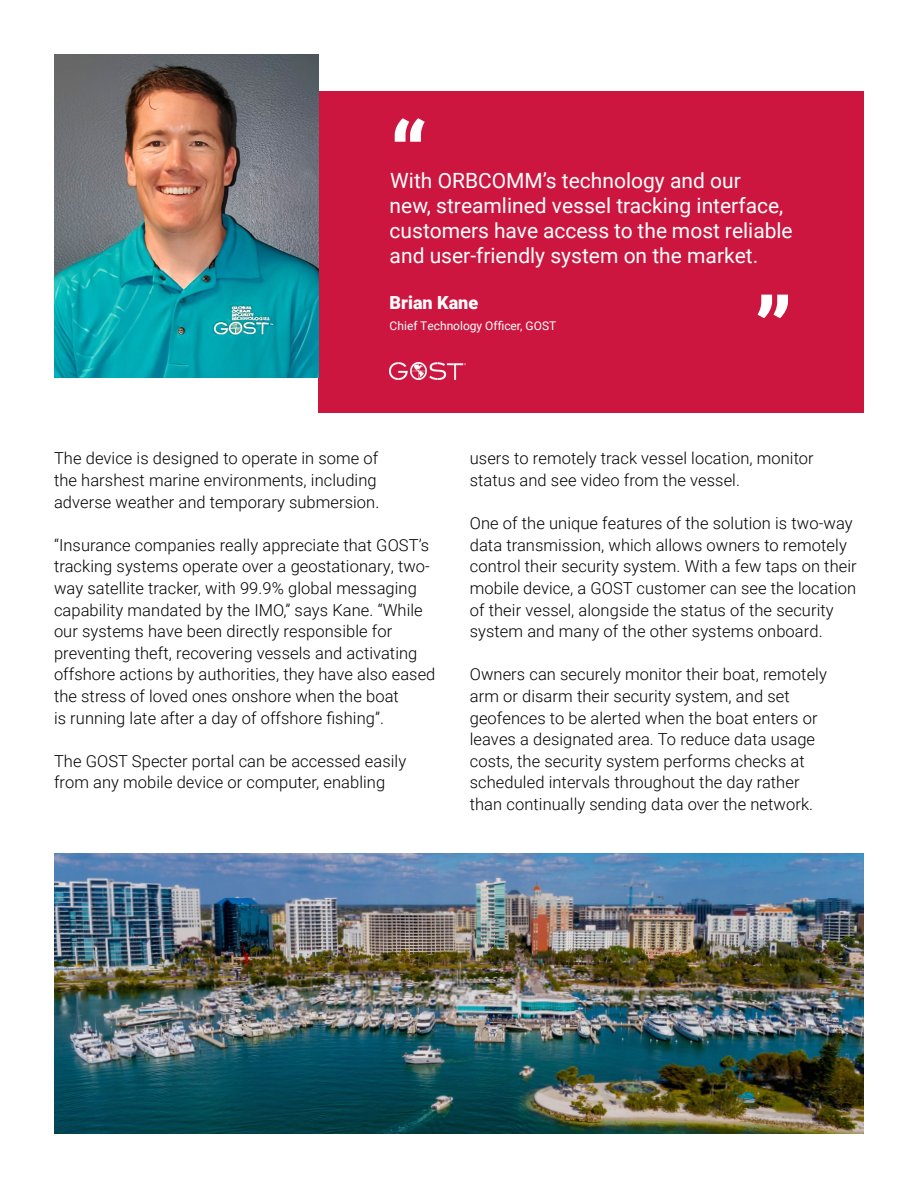
<style>
.page{position:relative;width:918px;height:1188px;background:#fff}
.page>*{position:absolute;margin:0;border:0;box-sizing:border-box;transform-origin:0 0}
.t1{font:900 90px "Roboto";color:#fff}
.t2{font:21px/25.2px "Roboto";color:#fff}
.t3{font:900 18px "Roboto";color:#fff}
.t4{font:300 16.5px/21.6px "Roboto";letter-spacing:.005em;color:#000}
.t5{font:12px "Roboto";color:#fff}
</style>
<div class="page">
<img style="left:54px;top:853px;width:810px;height:281px">
<div style="left:319px;top:91px;width:545px;height:321px;background:#cd163f"></div>
<img style="left:54px;top:54px;width:265px;height:324px">
<img style="left:390px;top:363px;width:75px;height:17px">
<h1 class="t1" style="left:390px;top:92px;width:40px">“</h1>
<p class="t2" style="left:390px;top:167px;width:405px">With ORBCOMM’s technology and our<br>new, streamlined vessel tracking interface, customers have access to the most reliable and user-friendly system on the market.</p>
<h1 class="t1" style="left:754px;top:267px;width:40px">”</h1>
<p class="t3" style="left:390px;top:290px;width:90px">Brian Kane</p>
<p class="t5" style="left:390px;top:317px;width:168px">Chief Technology Officer, GOST</p>
<p class="t4" style="left:54px;top:447px;width:327px">The device is designed to operate in some of the harshest marine environments, including adverse weather and temporary submersion.</p>
<p class="t4" style="left:54px;top:534px;width:383px">“Insurance companies really appreciate that GOST’s tracking systems operate over a geostationary, two&shy;way satellite tracker, with 99.9% global messaging capability mandated by the IMO,” says Kane. “While our systems have been directly responsible for preventing theft, recovering vessels and activating offshore actions by authorities, they have also eased the stress of loved ones onshore when the boat<br>is running late after a day of offshore fishing”.</p>
<p class="t4" style="left:54px;top:750px;width:354px">The GOST Specter portal can be accessed easily from any mobile device or computer, enabling</p>
<p class="t4" style="left:470px;top:447px;width:346px">users to remotely track vessel location, monitor status and see video from the vessel.</p>
<p class="t4" style="left:470px;top:512px;width:388px">One of the unique features of the solution is two-way data transmission, which allows owners to remotely control their security system. With a few taps on their mobile device, a GOST customer can see the location of their vessel, alongside the status of the security system and many of the other systems onboard.</p>
<p class="t4" style="left:470px;top:663px;width:359px">Owners can securely monitor their boat, remotely arm or disarm their security system, and set geofences to be alerted when the boat enters or leaves a designated area. To reduce data usage costs, the security system performs checks at scheduled intervals throughout the day rather than continually sending data over the network.</p>
</div>
